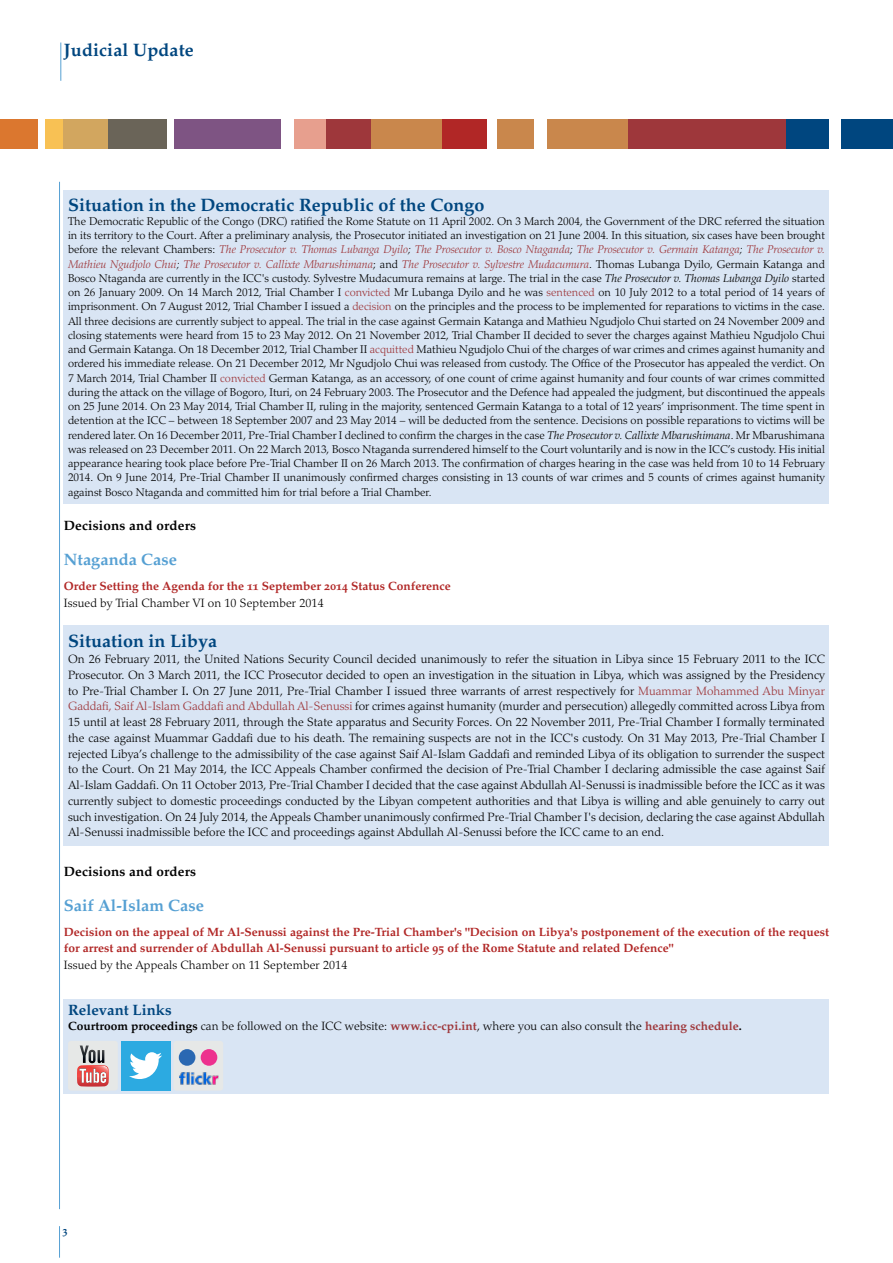
<style>
.page{position:relative;width:893px;height:1263px;background:#fff}
.page>*{position:absolute;margin:0;border:0;box-sizing:border-box;transform-origin:0 0}
.t1{font:18px "Palatino Bold Os F";color:#00467f}
.t2{font:16.5px "Palatino Bold Os F";color:#56a0d3}
.t3{font:15px "Palatino Bold Os F";color:#00467f}
.t4{font:13.5px "Palatino Bold Os F";letter-spacing:.01em;color:#000}
.t5{font:300 12px/15.8px "Palatino";letter-spacing:.005em;color:#000;text-align:justify}
.t6{font:12px/16.5px "Palatino Bold Os F";color:#b12726}
.t7{font:300 11.25px/14.2px "Palatino";color:#000;text-align:justify}
.t8{font:10.5px "Palatino Bold Os F";color:#00467f}
.s1{font-style:italic;color:#9e373b}
.s2{font-style:italic}
.s3{color:#9e373b}
.s4{font-weight:500}
.s5{font-family:"Palatino Bold Os F";font-weight:400}
.s6{font-family:"Palatino Bold Os F";font-weight:400;color:#9e373b}
</style>
<div class="page">
<div style="left:0;top:119px;width:38px;height:30px;background:#db772f"></div>
<div style="left:45px;top:119px;width:19px;height:30px;background:#f8c154"></div>
<div style="left:64px;top:119px;width:44px;height:30px;background:#d2a65f"></div>
<div style="left:108px;top:119px;width:59px;height:30px;background:#6a6458"></div>
<div style="left:174px;top:119px;width:106px;height:30px;background:#7e5483"></div>
<div style="left:294px;top:119px;width:33px;height:30px;background:#e79f8e"></div>
<div style="left:327px;top:119px;width:44px;height:30px;background:#9e373b"></div>
<div style="left:371px;top:119px;width:71px;height:30px;background:#c9874c"></div>
<div style="left:442px;top:119px;width:45px;height:30px;background:#b12726"></div>
<div style="left:497px;top:119px;width:37px;height:30px;background:#c9874c"></div>
<div style="left:547px;top:119px;width:81px;height:30px;background:#c9874c"></div>
<div style="left:628px;top:119px;width:159px;height:30px;background:#9e373b"></div>
<div style="left:787px;top:119px;width:42px;height:30px;background:#00467f"></div>
<div style="left:842px;top:119px;width:51px;height:30px;background:#00467f"></div>
<hr style="left:59px;top:182px;width:1px;height:1027px;background:#56a0d3">
<hr style="left:892px;top:119px;width:1px;height:30px;background:#db772f">
<hr style="left:59px;top:1226px;width:1px;height:32px;background:#56a0d3">
<hr style="left:61px;top:43px;width:1px;height:38px;background:#56a0d3">
<div style="left:64px;top:999px;width:765px;height:95px;background:#d9e5f4"></div>
<div style="left:68px;top:1041px;width:50px;height:49px;background:#e6e8e7;border-radius:3px"></div>
<svg style="left:77px;top:1045px;width:32px;height:41px"></svg>
<div style="left:121px;top:1041px;width:49px;height:49px;background:#2caae1"></div>
<svg style="left:129px;top:1052px;width:33px;height:27px"></svg>
<div style="left:173px;top:1041px;width:50px;height:49px;background:#e6e8e7;border-radius:3px"></div>
<div style="left:179px;top:1049px;width:16px;height:17px;background:#2a68b2;border-radius:50%"></div>
<div style="left:201px;top:1049px;width:16px;height:17px;background:#ed318e;border-radius:50%"></div>
<img style="left:179px;top:1072px;width:39px;height:12px">
<div style="left:64px;top:190px;width:765px;height:313px;background:#d9e5f4"></div>
<div style="left:64px;top:625px;width:765px;height:220px;background:#d9e5f4"></div>
<p class="t1" style="left:64px;top:39px;width:131px">Judicial Update</p>
<p class="t1" style="left:68px;top:194px;width:418px">Situation in the Democratic Republic of the Congo</p>
<p class="t7" style="left:68px;top:214px;width:758px">The Democratic Republic of the Congo (DRC) ratified the Rome Statute on 11 April 2002. On 3 March 2004, the Government of the DRC referred the situation in its territory to the Court. After a preliminary analysis, the Prosecutor initiated an investigation on 21 June 2004. In this situation, six cases have been brought before the relevant Chambers: <span class="s1">The Prosecutor v. Thomas Lubanga Dyilo</span><span class="s2">;</span> <span class="s1">The Prosecutor v. Bosco Ntaganda</span><span class="s2">;</span> <span class="s1">The Prosecutor v. Germain Katanga</span><span class="s2">;</span> <span class="s1">The Prosecutor v.<br>Mathieu Ngudjolo Chui</span><span class="s2">;</span> <span class="s1">The Prosecutor v. Callixte Mbarushimana</span>; and <span class="s1">The Prosecutor v. Sylvestre Mudacumura</span>. Thomas Lubanga Dyilo, Germain Katanga and Bosco Ntaganda are currently in the ICC's custody. Sylvestre Mudacumura remains at large. The trial in the case <span class="s2">The Prosecutor v. Thomas Lubanga Dyilo</span> started on 26 January 2009. On 14 March 2012, Trial Chamber I <span class="s3">convicted</span> Mr Lubanga Dyilo and he was <span class="s3">sentenced</span> on 10 July 2012 to a total period of 14 years of imprisonment. On 7 August 2012, Trial Chamber I issued a <span class="s3">decision</span> on the principles and the process to be implemented for reparations to victims in the case.<br>All three decisions are currently subject to appeal. The trial in the case against Germain Katanga and Mathieu Ngudjolo Chui started on 24 November 2009 and closing statements were heard from 15 to 23 May 2012. On 21 November 2012, Trial Chamber II decided to sever the charges against Mathieu Ngudjolo Chui and Germain Katanga. On 18 December 2012, Trial Chamber II <span class="s3">acquitted</span> Mathieu Ngudjolo Chui of the charges of war crimes and crimes against humanity and ordered his immediate release. On 21 December 2012, Mr Ngudjolo Chui was released from custody. The Office of the Prosecutor has appealed the verdict. On 7 March 2014, Trial Chamber II <span class="s3">convicted</span> German Katanga, as an accessory, of one count of crime against humanity and four counts of war crimes committed during the attack on the village of Bogoro, Ituri, on 24 February 2003. The Prosecutor and the Defence had appealed the judgment, but discontinued the appeals on 25 June 2014. On 23 May 2014, Trial Chamber II, ruling in the majority, sentenced Germain Katanga to a total of 12 years’ imprisonment. The time spent in detention at the ICC – between 18 September 2007 and 23 May 2014 – will be deducted from the sentence. Decisions on possible reparations to victims will be rendered later. On 16 December 2011, Pre-Trial Chamber I declined to confirm the charges in the case <span class="s2">The Prosecutor v. Callixte Mbarushimana</span>. Mr Mbarushimana was released on 23 December 2011. On 22 March 2013, Bosco Ntaganda surrendered himself to the Court voluntarily and is now in the ICC’s custody. His initial appearance hearing took place before Pre-Trial Chamber II on 26 March 2013. The confirmation of charges hearing in the case was held from 10 to 14 February 2014. On 9 June 2014, Pre-Trial Chamber II unanimously confirmed charges consisting in 13 counts of war crimes and 5 counts of crimes against humanity against Bosco Ntaganda and committed him for trial before a Trial Chamber.</p>
<p class="t4" style="left:64px;top:518px;width:134px">Decisions and orders</p>
<p class="t2" style="left:64px;top:550px;width:115px">Ntaganda Case</p>
<p class="t6" style="left:64px;top:578px;width:388px">Order Setting the Agenda for the 11 September 2014 Status Conference</p>
<p class="t5" style="left:64px;top:595px;width:261px">Issued by Trial Chamber VI on 10 September 2014</p>
<p class="t1" style="left:68px;top:631px;width:150px">Situation in Libya</p>
<p class="t5" style="left:68px;top:651px;width:758px">On 26 February 2011, the United Nations Security Council decided unanimously to refer the situation in Libya since 15 February 2011 to the ICC Prosecutor. On 3 March 2011, the ICC Prosecutor decided to open an investigation in the situation in Libya, which was assigned by the Presidency to Pre-Trial Chamber I<span class="s4">.</span> On 27 June 2011, Pre-Trial Chamber I issued three warrants of arrest respectively for <span class="s3">Muammar Mohammed Abu Minyar Gaddafi, Saif Al-Islam Gaddafi and Abdullah Al-Senussi</span> for crimes against humanity (murder and persecution) allegedly committed across Libya from 15 until at least 28 February 2011, through the State apparatus and Security Forces. On 22 November 2011, Pre-Trial Chamber I formally terminated the case against Muammar Gaddafi due to his death. The remaining suspects are not in the ICC's custody. On 31 May 2013, Pre-Trial Chamber I rejected Libya’s challenge to the admissibility of the case against Saif Al-Islam Gaddafi and reminded Libya of its obligation to surrender the suspect to the Court. On 21 May 2014, the ICC Appeals Chamber confirmed the decision of Pre-Trial Chamber I declaring admissible the case against Saif Al-Islam Gaddafi. On 11 October 2013, Pre-Trial Chamber I decided that the case against Abdullah Al-Senussi is inadmissible before the ICC as it was currently subject to domestic proceedings conducted by the Libyan competent authorities and that Libya is willing and able genuinely to carry out such investigation. On 24 July 2014, the Appeals Chamber unanimously confirmed Pre-Trial Chamber I's decision, declaring the case against Abdullah Al-Senussi inadmissible before the ICC and proceedings against Abdullah Al-Senussi before the ICC came to an end.</p>
<p class="t4" style="left:64px;top:863px;width:134px">Decisions and orders</p>
<p class="t2" style="left:64px;top:895px;width:142px">Saif Al-Islam Case</p>
<p class="t6" style="left:64px;top:923px;width:767px">Decision on the appeal of Mr Al-Senussi against the Pre-Trial Chamber's "Decision on Libya's postponement of the execution of the request for arrest and surrender of Abdullah Al-Senussi pursuant to article 95 of the Rome Statute and related Defence"</p>
<p class="t5" style="left:64px;top:957px;width:285px">Issued by the Appeals Chamber on 11 September 2014</p>
<p class="t3" style="left:68px;top:1001px;width:105px">Relevant Links</p>
<p class="t5" style="left:68px;top:1018px;width:675px"><span class="s5">Courtroom proceedings</span> can be followed on the ICC website: <span class="s6">www.icc-cpi.int</span>, where you can also consult the <span class="s6">hearing schedule</span><span class="s5">.</span></p>
<p class="t8" style="left:63px;top:1224px;width:7px">3</p>
</div>
